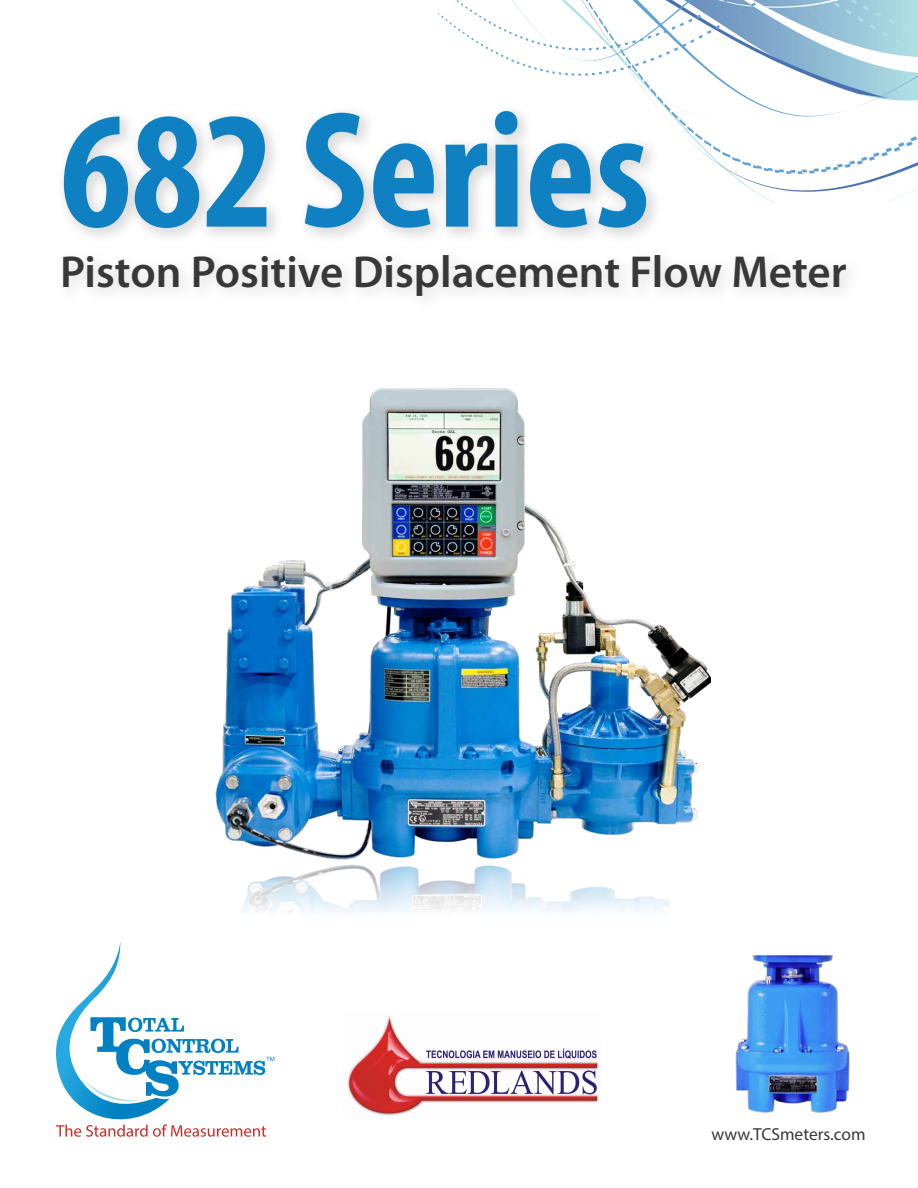
<style>
.page{position:relative;width:918px;height:1188px;background:#fff}
.page>*{position:absolute;margin:0;border:0;box-sizing:border-box;transform-origin:0 0}
.t1{font:700 condensed 167.55px "Myriad Pro";color:#0f81c2}
.t2{font:600 45px "Myriad Pro";color:#383838}
.t3{font:17.4px "Myriad Pro";color:#383838}
</style>
<div class="page">
<svg style="left:731px;top:174px;width:187px;height:27px"></svg>
<svg style="left:438px;top:0;width:480px;height:169px"></svg>
<svg style="left:56px;top:941px;width:139px;height:196px"></svg>
<div style="left:55px;top:102px;width:610px;height:144px;background:#000;opacity:.14"></div>
<div style="left:53px;top:246px;width:812px;height:68px;background:#fbfbfb"></div>
<img style="left:215px;top:388px;width:496px;height:472px">
<img style="left:195px;top:864px;width:474px;height:273px">
<img style="left:735px;top:955px;width:115px;height:158px">
<img style="left:342px;top:1013px;width:260px;height:106px">
<p class="t1" style="left:60px;top:66px;width:591px">682 Series</p>
<p class="t2" style="left:60px;top:244px;width:788px">Piston Positive Displacement Flow Meter</p>
<p class="t3" style="left:711px;top:1123px;width:156px">www.TCSmeters.com</p>
</div>
